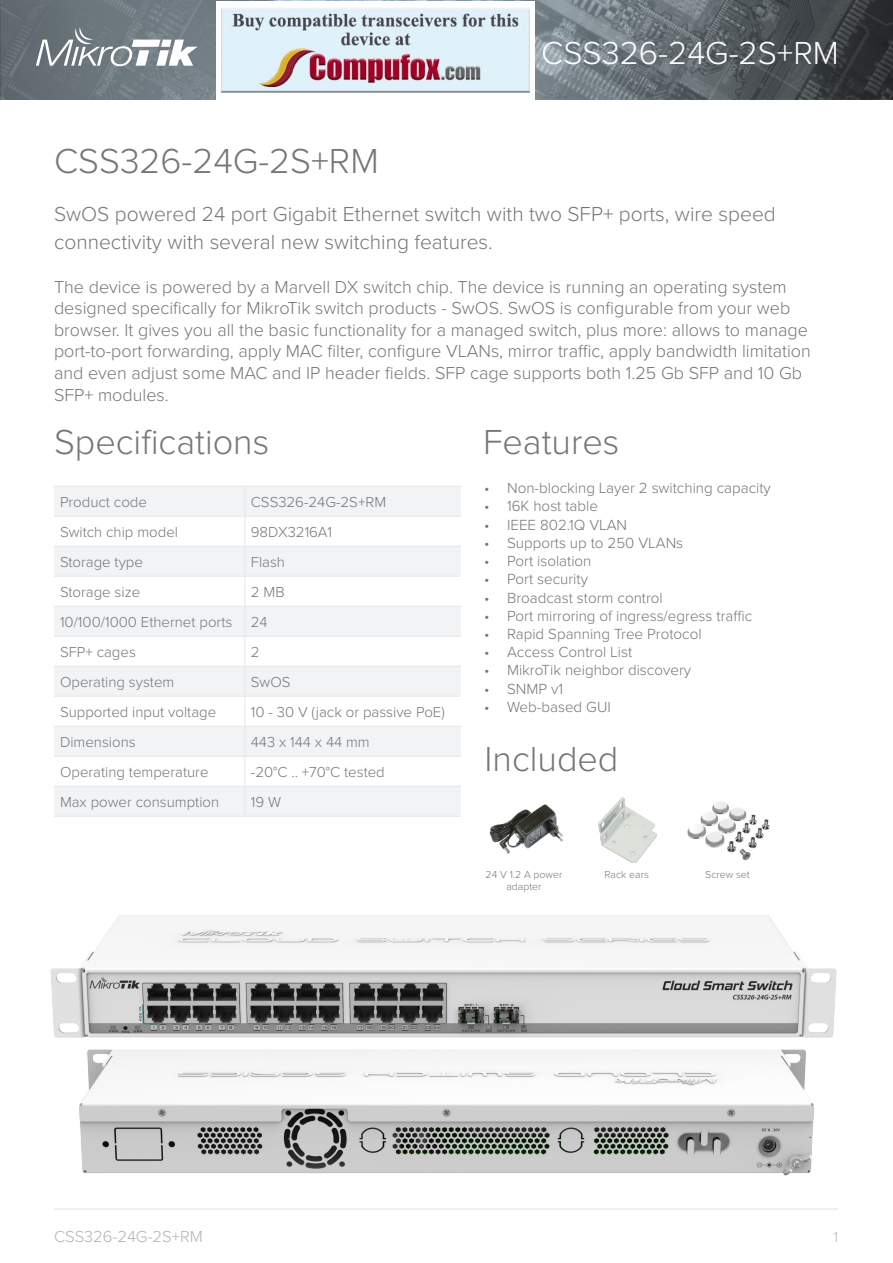
<style>
.page{position:relative;width:893px;height:1263px;background:#fff}
.page>*{position:absolute;margin:0;border:0;box-sizing:border-box;transform-origin:0 0}
.t1{font:300 36px "Proxima Nova";color:#757679}
.t2{font:300 33px "Proxima Nova";color:#fff}
.Teksts{font:300 21px/28.8px "Proxima Nova";color:#757679}
.Teksts-2{font:300 18px/21.6px "Proxima Nova";color:#757679}
.t3{font:300 16.5px "Proxima Nova";color:#b2b3b7}
.t4{font:300 15.15px "Proxima Nova";color:#757679}
.t5{font:300 15px "Proxima Nova";color:#757679}
.t6{font:300 15px "Proxima Nova Cond";color:#b2b3b7}
.Teksts-3{font:300 10.5px/12.6px "Proxima Nova";color:#757679;text-align:center}
</style>
<div class="page">
<img style="left:0;top:0;width:893px;height:100px">
<svg style="left:36px;top:27px;width:162px;height:39px"></svg>
<hr style="left:54px;top:1209px;width:784px;height:1px;background:#e1e2e4">
<svg style="left:54px;top:487px;width:407px;height:329px;fill:#f2f3f4"></svg>
<hr style="left:54px;top:486px;width:191px;height:1px;background:#e6e7e9">
<hr style="left:245px;top:486px;width:216px;height:1px;background:#e6e7e9">
<hr style="left:245px;top:486px;width:1px;height:30px;background:#e6e7e9">
<hr style="left:54px;top:516px;width:191px;height:1px;background:#e6e7e9">
<hr style="left:245px;top:516px;width:216px;height:1px;background:#e6e7e9">
<hr style="left:245px;top:516px;width:1px;height:30px;background:#e6e7e9">
<hr style="left:54px;top:546px;width:191px;height:1px;background:#e6e7e9">
<hr style="left:245px;top:546px;width:216px;height:1px;background:#e6e7e9">
<hr style="left:245px;top:546px;width:1px;height:30px;background:#e6e7e9">
<hr style="left:54px;top:576px;width:191px;height:1px;background:#e6e7e9">
<hr style="left:245px;top:576px;width:216px;height:1px;background:#e6e7e9">
<hr style="left:245px;top:576px;width:1px;height:30px;background:#e6e7e9">
<hr style="left:54px;top:606px;width:191px;height:1px;background:#e6e7e9">
<hr style="left:245px;top:606px;width:216px;height:1px;background:#e6e7e9">
<hr style="left:245px;top:606px;width:1px;height:30px;background:#e6e7e9">
<hr style="left:54px;top:636px;width:191px;height:1px;background:#e6e7e9">
<hr style="left:245px;top:636px;width:216px;height:1px;background:#e6e7e9">
<hr style="left:245px;top:636px;width:1px;height:30px;background:#e6e7e9">
<hr style="left:54px;top:666px;width:191px;height:1px;background:#e6e7e9">
<hr style="left:245px;top:666px;width:216px;height:1px;background:#e6e7e9">
<hr style="left:245px;top:666px;width:1px;height:30px;background:#e6e7e9">
<hr style="left:54px;top:696px;width:191px;height:1px;background:#e6e7e9">
<hr style="left:245px;top:696px;width:216px;height:1px;background:#e6e7e9">
<hr style="left:245px;top:696px;width:1px;height:30px;background:#e6e7e9">
<hr style="left:54px;top:726px;width:191px;height:1px;background:#e6e7e9">
<hr style="left:245px;top:726px;width:216px;height:1px;background:#e6e7e9">
<hr style="left:245px;top:726px;width:1px;height:30px;background:#e6e7e9">
<hr style="left:54px;top:756px;width:191px;height:1px;background:#e6e7e9">
<hr style="left:245px;top:756px;width:216px;height:1px;background:#e6e7e9">
<hr style="left:245px;top:756px;width:1px;height:30px;background:#e6e7e9">
<hr style="left:54px;top:786px;width:191px;height:1px;background:#e6e7e9">
<hr style="left:245px;top:786px;width:216px;height:1px;background:#e6e7e9">
<hr style="left:245px;top:786px;width:1px;height:30px;background:#e6e7e9">
<hr style="left:54px;top:816px;width:191px;height:1px;background:#e6e7e9">
<hr style="left:245px;top:816px;width:216px;height:1px;background:#e6e7e9">
<img style="left:51px;top:915px;width:786px;height:106px">
<img style="left:53px;top:1021px;width:781px;height:155px">
<img style="left:489px;top:804px;width:74px;height:50px">
<img style="left:598px;top:797px;width:59px;height:66px">
<img style="left:687px;top:801px;width:83px;height:59px">
<img style="left:216px;top:1px;width:318px;height:98px">
<p class="t2" style="left:541px;top:28px;width:299px">CSS326-24G-2S+RM</p>
<p class="t1" style="left:54px;top:134px;width:326px">CSS326-24G-2S+RM</p>
<p class="Teksts" style="left:54px;top:198px;width:723px">SwOS powered 24 port Gigabit Ethernet switch with two SFP+ ports, wire speed connectivity with several new switching features.</p>
<p class="Teksts-2" style="left:54px;top:275px;width:758px">The device is powered by a Marvell DX switch chip. The device is running an operating system designed specifically for MikroTik switch products - SwOS. SwOS is configurable from your web browser. It gives you all the basic functionality for a managed switch, plus more: allows to manage port-to-port forwarding, apply MAC filter, configure VLANs, mirror traffic, apply bandwidth limitation and even adjust some MAC and IP header fields. SFP cage supports both 1.25 Gb SFP and 10 Gb SFP+ modules.</p>
<p class="t1" style="left:54px;top:415px;width:217px">Specifications</p>
<p class="t1" style="left:483px;top:415px;width:138px">Features</p>
<p class="t5" style="left:60px;top:491px;width:89px">Product code</p>
<p class="t5" style="left:251px;top:491px;width:137px">CSS326-24G-2S+RM</p>
<p class="t5" style="left:60px;top:521px;width:120px">Switch chip model</p>
<p class="t5" style="left:251px;top:521px;width:83px">98DX3216A1</p>
<p class="t5" style="left:60px;top:551px;width:85px">Storage type</p>
<p class="t5" style="left:251px;top:551px;width:36px">Flash</p>
<p class="t5" style="left:60px;top:581px;width:82px">Storage size</p>
<p class="t5" style="left:251px;top:581px;width:35px">2 MB</p>
<p class="t5" style="left:60px;top:611px;width:174px">10/100/1000 Ethernet ports</p>
<p class="t5" style="left:251px;top:611px;width:18px">24</p>
<p class="t5" style="left:60px;top:641px;width:77px">SFP+ cages</p>
<p class="t5" style="left:251px;top:641px;width:10px">2</p>
<p class="t5" style="left:60px;top:671px;width:116px">Operating system</p>
<p class="t5" style="left:251px;top:671px;width:41px">SwOS</p>
<p class="t5" style="left:60px;top:701px;width:158px">Supported input voltage</p>
<p class="t5" style="left:251px;top:701px;width:195px">10 - 30 V (jack or passive PoE)</p>
<p class="t5" style="left:60px;top:731px;width:77px">Dimensions</p>
<p class="t5" style="left:251px;top:731px;width:120px">443 x 144 x 44 mm</p>
<p class="t5" style="left:60px;top:761px;width:150px">Operating temperature</p>
<p class="t5" style="left:251px;top:761px;width:135px">-20°C .. +70°C tested</p>
<p class="t5" style="left:60px;top:791px;width:161px">Max power consumption</p>
<p class="t5" style="left:251px;top:791px;width:32px">19 W</p>
<p class="t4" style="left:484px;top:477px;width:288px">• Non-blocking Layer 2 switching capacity</p>
<p class="t4" style="left:484px;top:495px;width:115px">• 16K host table</p>
<p class="t4" style="left:484px;top:513px;width:144px">• IEEE 802.1Q VLAN</p>
<p class="t4" style="left:484px;top:531px;width:200px">• Supports up to 250 VLANs</p>
<p class="t4" style="left:484px;top:550px;width:109px">• Port isolation</p>
<p class="t4" style="left:484px;top:568px;width:105px">• Port security</p>
<p class="t4" style="left:484px;top:586px;width:180px">• Broadcast storm control</p>
<p class="t4" style="left:484px;top:604px;width:269px">• Port mirroring of ingress/egress traffic</p>
<p class="t4" style="left:484px;top:623px;width:219px">• Rapid Spanning Tree Protocol</p>
<p class="t4" style="left:484px;top:641px;width:150px">• Access Control List</p>
<p class="t4" style="left:484px;top:659px;width:208px">• MikroTik neighbor discovery</p>
<p class="t4" style="left:484px;top:677px;width:80px">• SNMP v1</p>
<p class="t4" style="left:484px;top:695px;width:128px">• Web-based GUI</p>
<p class="t1" style="left:485px;top:732px;width:135px">Included</p>
<p class="Teksts-3" style="left:486px;top:867px;width:78px">24 V 1.2 A power adapter</p>
<p class="Teksts-3" style="left:605px;top:867px;width:46px">Rack ears</p>
<p class="Teksts-3" style="left:705px;top:867px;width:46px">Screw set</p>
<p class="t3" style="left:54px;top:1224px;width:150px">CSS326-24G-2S+RM</p>
<p class="t6" style="left:834px;top:1226px;width:6px">1</p>
</div>
